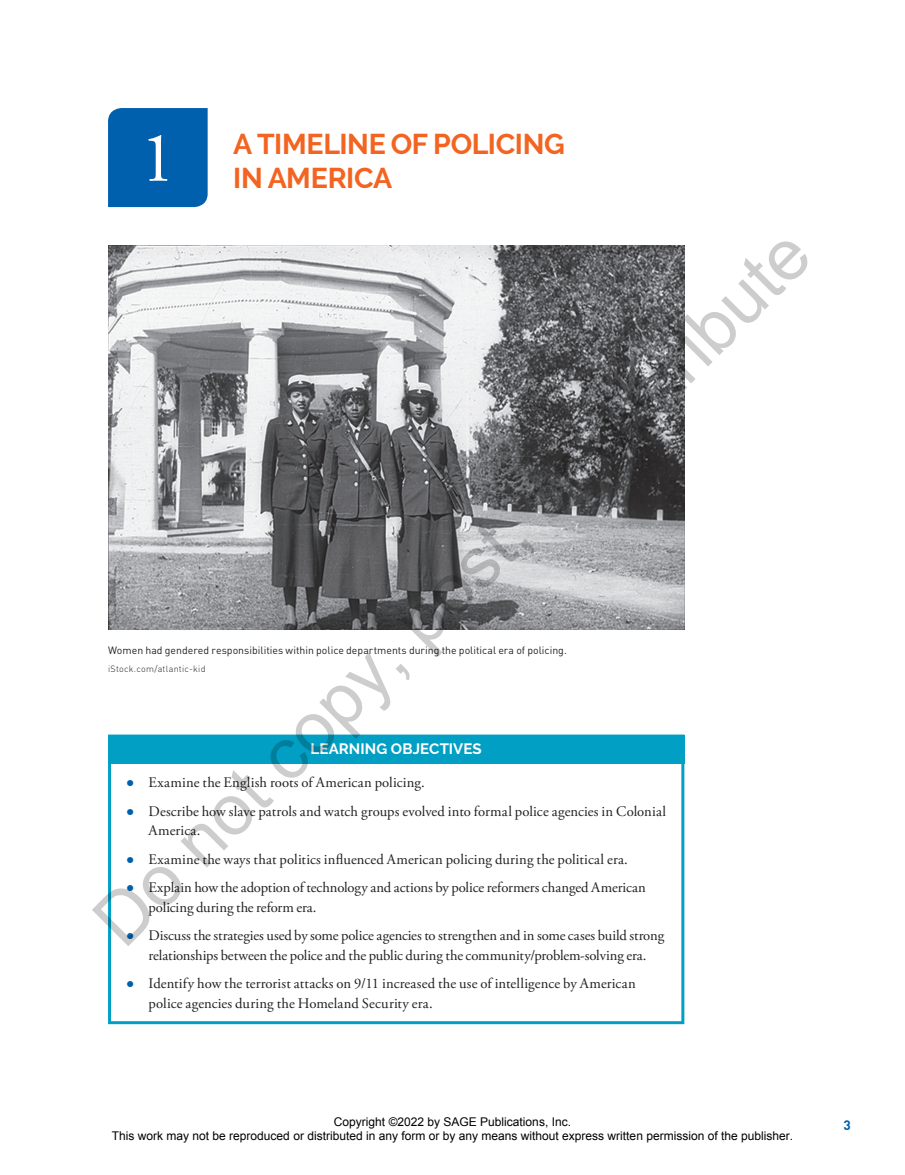
<style>
.page{position:relative;width:905px;height:1175px;background:#fff}
.page>*{position:absolute;margin:0;border:0;box-sizing:border-box;transform-origin:0 0}
.t1{font:72px "Arial";color:rgb(0 0 0/.2)}
.t2{font:71.4px "Adobe Garamond Pro";color:#fff}
.t3{font:700 28.5px "Raleway";letter-spacing:-.01em;color:#f36421}
.t4{font:700 15px "Raleway";letter-spacing:.01em;color:#fff}
.t5{font:14.7px/19.5px "Adobe Garamond Pro";color:#231f20}
.t6{font:700 13.5px "DIN Pro";color:#0160ae}
.t7{font:12px/14.4px "Arial";color:#000;text-align:center}
.t8{font:10.5px "DIN Pro";color:#231f20}
.t9{font:300 9px "DIN Pro";letter-spacing:.025em;color:#231f20}
.s1{font-family:"STIX General";font-size:15.75px;color:#0160ae}
</style>
<div class="page">
<div style="left:108px;top:108px;width:100px;height:99px;background:#0160ae"></div>
<img style="left:108px;top:245px;width:576px;height:385px">
<div style="left:108px;top:735px;width:576px;height:28px;background:#009fc3"></div>
<hr style="left:108px;top:734px;width:576px;height:2px;background:#009fc3">
<div style="left:108px;top:759px;width:576px;height:265px;border:3px solid #009fc3"></div>
<h2 class="t2" style="left:140px;top:115px;width:37px">1</h2>
<h3 class="t3" style="left:233px;top:123px;width:333px">A TIMELINE OF POLICING</h3>
<h3 class="t3" style="left:233px;top:158px;width:160px">IN AMERICA</h3>
<h1 class="t1" style="left:73px;top:899px;width:978px;rotate:-45deg">Do not copy, post, or distribute</h1>
<p class="t8" style="left:108px;top:641px;width:460px">Women had gendered responsibilities within police departments during the political era of policing.</p>
<p class="t9" style="left:108px;top:662px;width:99px">iStock.com/atlantic-kid</p>
<p class="t4" style="left:310px;top:738px;width:173px">LEARNING OBJECTIVES</p>
<p class="t5" style="left:126px;top:773px;width:300px"><span class="s1">•</span> Examine the English roots of American policing.</p>
<p class="t5" style="left:148px;top:801px;width:519px;text-indent:-22px"><span class="s1">•</span> Describe how slave patrols and watch groups evolved into formal police agencies in Colonial<br>America.</p>
<p class="t5" style="left:126px;top:849px;width:503px"><span class="s1">•</span> Examine the ways that politics influenced American policing during the political era.</p>
<p class="t5" style="left:148px;top:878px;width:498px;text-indent:-22px"><span class="s1">•</span> Explain how the adoption of technology and actions by police reformers changed American policing during the reform era.</p>
<p class="t5" style="left:126px;top:926px;width:539px;text-align:center"><span class="s1">•</span> Discuss the strategies used by some police agencies to strengthen and in some cases build strong relationships between the police and the public during the community/problem-solving era.</p>
<p class="t5" style="left:148px;top:974px;width:488px;text-indent:-22px"><span class="s1">•</span> Identify how the terrorist attacks on 9/11 increased the use of intelligence by American police agencies during the Homeland Security era.</p>
<p class="t7" style="left:112px;top:1114px;width:682px">Copyright ©2022 by SAGE Publications, Inc.<br>This work may not be reproduced or distributed in any form or by any means without express written permission of the publisher.</p>
<p class="t6" style="left:843px;top:1113px;width:9px">3</p>
</div>
